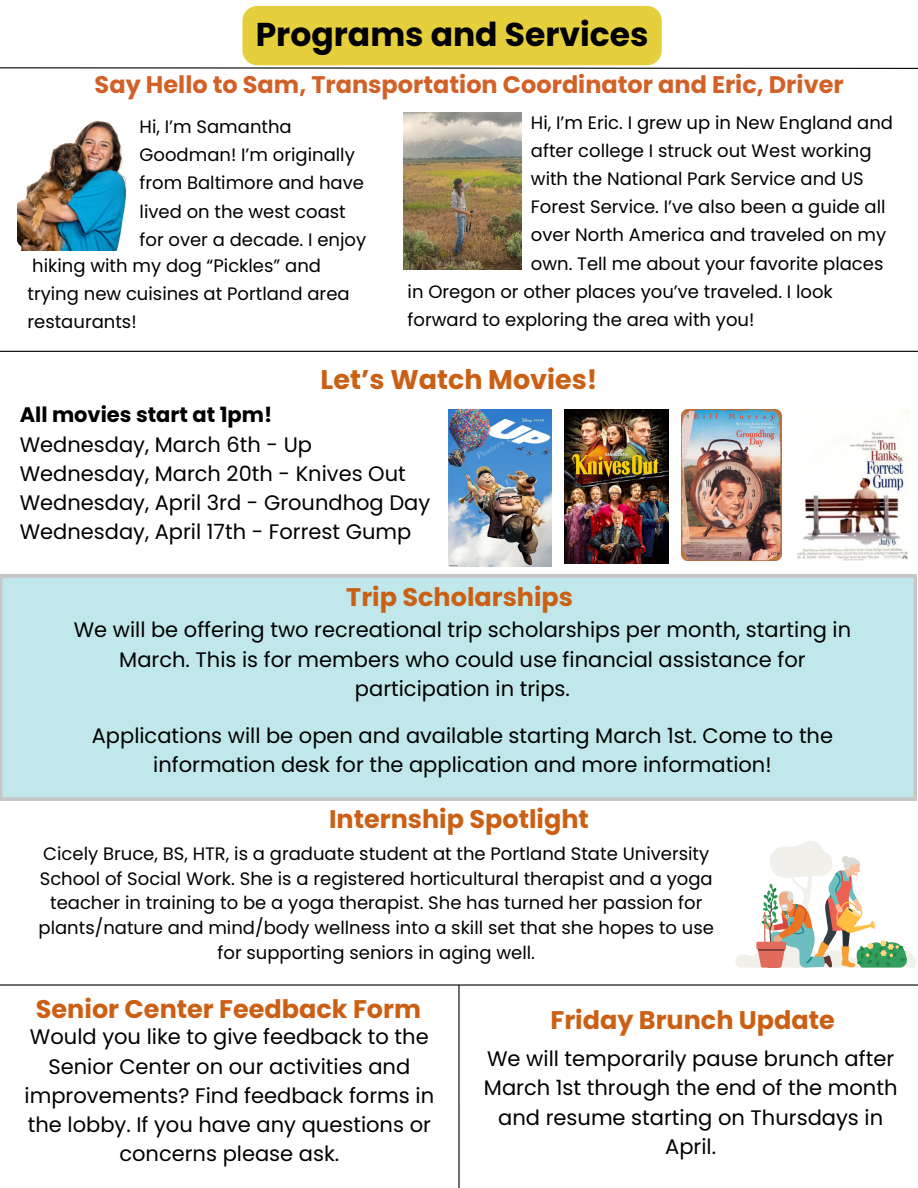
<style>
.page{position:relative;width:918px;height:1188px;background:#fff}
.page>*{position:absolute;margin:0;border:0;box-sizing:border-box;transform-origin:0 0}
.t1{font:700 33px "Poppins";color:#000}
.t2{font:700 27px "Poppins";color:#cb6015}
.t3{font:700 25.5px "Poppins";color:#cb6015}
.t4{font:700 24px "Poppins";color:#d26128}
.t5{font:21px/29.2px "Poppins";color:#000;text-align:center}
.t6{font:18px/28.2px "Poppins";color:#000}
.s1{font-weight:700}
</style>
<div class="page">
<hr style="left:0;top:351px;width:918px;height:1px;background:#000">
<hr style="left:0;top:984px;width:918px;height:2px;background:#000">
<svg style="left:735px;top:841px;width:182px;height:127px"></svg>
<img style="left:17px;top:120px;width:110px;height:131px">
<img style="left:565px;top:410px;width:103px;height:154px">
<img style="left:797px;top:410px;width:112px;height:150px">
<img style="left:681px;top:410px;width:100px;height:150px">
<img style="left:448px;top:410px;width:104px;height:156px">
<img style="left:404px;top:112px;width:118px;height:158px">
<hr style="left:458px;top:985px;width:2px;height:203px;background:#000">
<div style="left:0;top:574px;width:917px;height:227px;background:#c0e8eb"></div>
<svg style="left:0;top:6px;width:918px;height:63px"></svg>
<p class="t1" style="left:256px;top:12px;width:394px">Programs and Services</p>
<h2 class="t4" style="left:95px;top:68px;width:751px">Say Hello to Sam, Transportation Coordinator and Eric, Driver</h2>
<h2 class="t6" style="left:140px;top:113px;width:228px">Hi, I’m Samantha<br>Goodman! I’m originally from Baltimore and have lived on the west coast for over a decade. I enjoy</h2>
<p class="t6" style="left:531px;top:108px;width:364px">Hi, I’m Eric. I grew up in New England and after college I struck out West working with the National Park Service and US Forest Service. I’ve also been a guide all over North America and traveled on my</p>
<p class="t6" style="left:32px;top:252px;width:290px">hiking with my dog “Pickles” and</p>
<p class="t6" style="left:531px;top:249px;width:354px">own. Tell me about your favorite places</p>
<p class="t6" style="left:27px;top:280px;width:324px">trying new cuisines at Portland area restaurants!</p>
<h2 class="t6" style="left:408px;top:277px;width:427px">in Oregon or other places you’ve traveled. I look forward to exploring the area with you!</h2>
<h4 class="t2" style="left:321px;top:361px;width:278px">Let’s Watch Movies!</h4>
<h3 class="t5" style="left:20px;top:400px;width:412px;text-align:left"><span class="s1">All movies start at 1pm!<br></span>Wednesday, March 6th - Up<br>Wednesday, March 20th - Knives Out<br>Wednesday, April 3rd - Groundhog Day<br>Wednesday, April 17th - Forrest Gump</h3>
<p class="t3" style="left:346px;top:579px;width:228px">Trip Scholarships</p>
<p class="t5" style="left:74px;top:615px;width:779px">We will be offering two recreational trip scholarships per month, starting in<br>March. This is for members who could use financial assistance for participation in trips.</p>
<h2 class="t5" style="left:92px;top:721px;width:743px">Applications will be open and available starting March 1st. Come to the information desk for the application and more information!</h2>
<p class="t3" style="left:329px;top:802px;width:261px">Internship Spotlight</p>
<h4 class="t6" style="left:39px;top:841px;width:677px;line-height:24.8px;text-align:center">Cicely Bruce, BS, HTR, is a graduate student at the Portland State University School of Social Work. She is a registered horticultural therapist and a yoga teacher in training to be a yoga therapist. She has turned her passion for plants/nature and mind/body wellness into a skill set that she hopes to use for supporting seniors in aging well.</h4>
<p class="t3" style="left:36px;top:991px;width:387px">Senior Center Feedback Form</p>
<h4 class="t5" style="left:25px;top:1022px;width:411px">Would you like to give feedback to the Senior Center on our activities and improvements? Find feedback forms in the lobby. If you have any questions or concerns please ask.</h4>
<h2 class="t3" style="left:550px;top:1002px;width:286px">Friday Brunch Update</h2>
<h4 class="t5" style="left:484px;top:1044px;width:415px">We will temporarily pause brunch after<br>March 1st through the end of the month and resume starting on Thursdays in<br>April.</h4>
</div>
